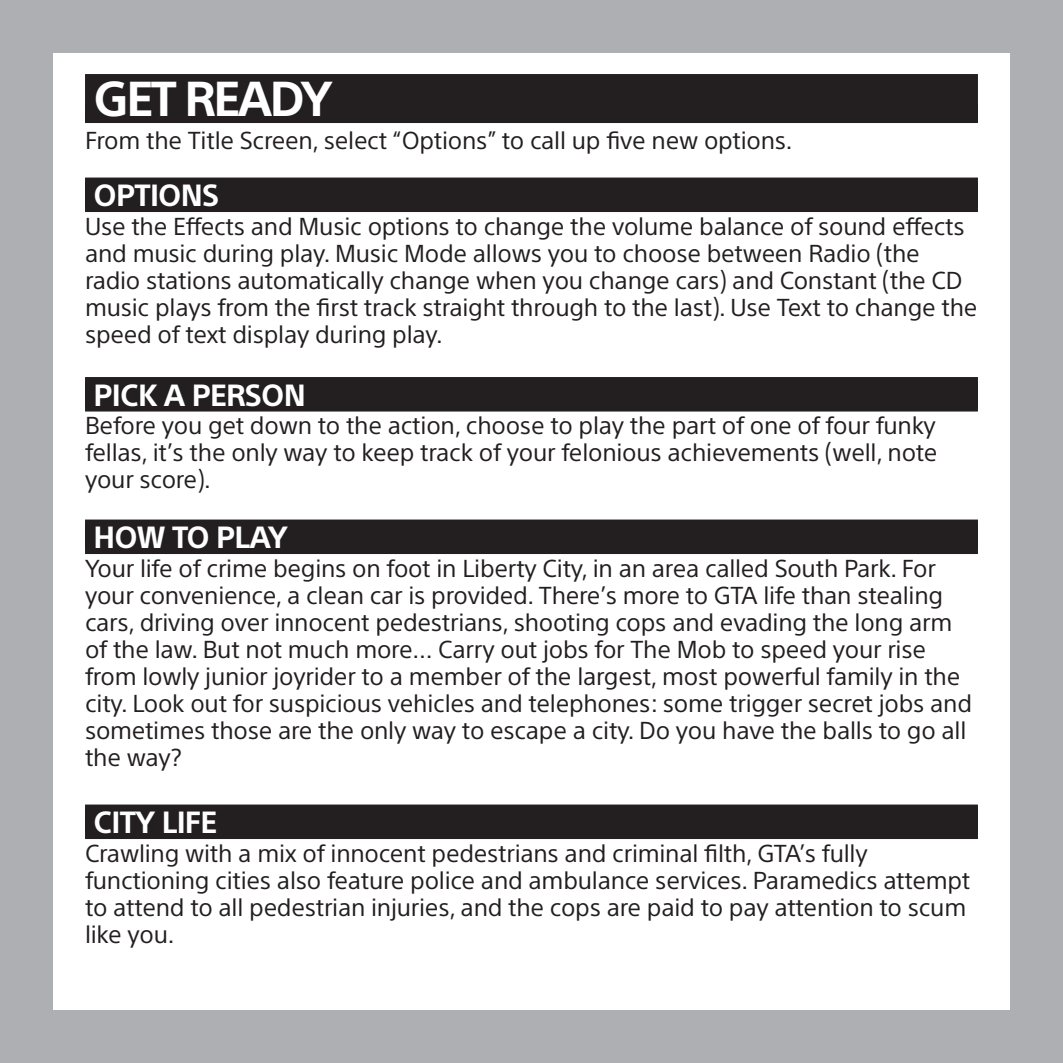
<style>
.page{position:relative;width:1063px;height:1063px;background:#aeafb3}
.page>*{position:absolute;margin:0;border:0;box-sizing:border-box;transform-origin:0 0}
.t1{font:700 48px "SST Pro";letter-spacing:-.05em;color:#fff}
.t2{font:700 30px "SST Pro";letter-spacing:-.025em;color:#fff}
.t3{font:24px/27px "SST Pro";letter-spacing:-.01em;color:#231f20}
</style>
<div class="page">
<div style="left:53px;top:53px;width:957px;height:957px;background:#fff"></div>
<div style="left:85px;top:74px;width:893px;height:48px;background:#231f20"></div>
<div style="left:85px;top:105px;width:893px;height:18px;background:#231f20"></div>
<div style="left:85px;top:178px;width:893px;height:30px;background:#231f20"></div>
<div style="left:85px;top:182px;width:893px;height:30px;background:#231f20"></div>
<div style="left:85px;top:377px;width:893px;height:30px;background:#231f20"></div>
<div style="left:85px;top:382px;width:893px;height:30px;background:#231f20"></div>
<div style="left:85px;top:520px;width:893px;height:30px;background:#231f20"></div>
<div style="left:85px;top:524px;width:893px;height:30px;background:#231f20"></div>
<div style="left:85px;top:805px;width:893px;height:30px;background:#231f20"></div>
<div style="left:85px;top:809px;width:893px;height:30px;background:#231f20"></div>
<h1 class="t1" style="left:94px;top:70px;width:241px">GET READY</h1>
<p class="t3" style="left:85px;top:127px;width:709px">From the Title Screen, select “Options” to call up five new options.</p>
<p class="t2" style="left:94px;top:178px;width:127px">OPTIONS</p>
<p class="t3" style="left:85px;top:212px;width:894px">Use the Effects and Music options to change the volume balance of sound effects and music during play. Music Mode allows you to choose between Radio (the radio stations automatically change when you change cars) and Constant (the CD music plays from the first track straight through to the last). Use Text to change the speed of text display during play.</p>
<p class="t2" style="left:94px;top:377px;width:214px">PICK A PERSON</p>
<p class="t3" style="left:85px;top:412px;width:854px;text-align:justify">Before you get down to the action, choose to play the part of one of four funky fellas, it’s the only way to keep track of your felonious achievements (well, note your score).</p>
<p class="t2" style="left:94px;top:520px;width:196px">HOW TO PLAY</p>
<p class="t3" style="left:85px;top:554px;width:889px">Your life of crime begins on foot in Liberty City, in an area called South Park. For your convenience, a clean car is provided. There’s more to GTA life than stealing cars, driving over innocent pedestrians, shooting cops and evading the long arm of the law. But not much more… Carry out jobs for The Mob to speed your rise from lowly junior joyrider to a member of the largest, most powerful family in the city. Look out for suspicious vehicles and telephones: some trigger secret jobs and sometimes those are the only way to escape a city. Do you have the balls to go all the way?</p>
<p class="t2" style="left:94px;top:805px;width:125px">CITY LIFE</p>
<p class="t3" style="left:85px;top:839px;width:887px">Crawling with a mix of innocent pedestrians and criminal filth, GTA’s fully functioning cities also feature police and ambulance services. Paramedics attempt to attend to all pedestrian injuries, and the cops are paid to pay attention to scum like you.</p>
</div>
